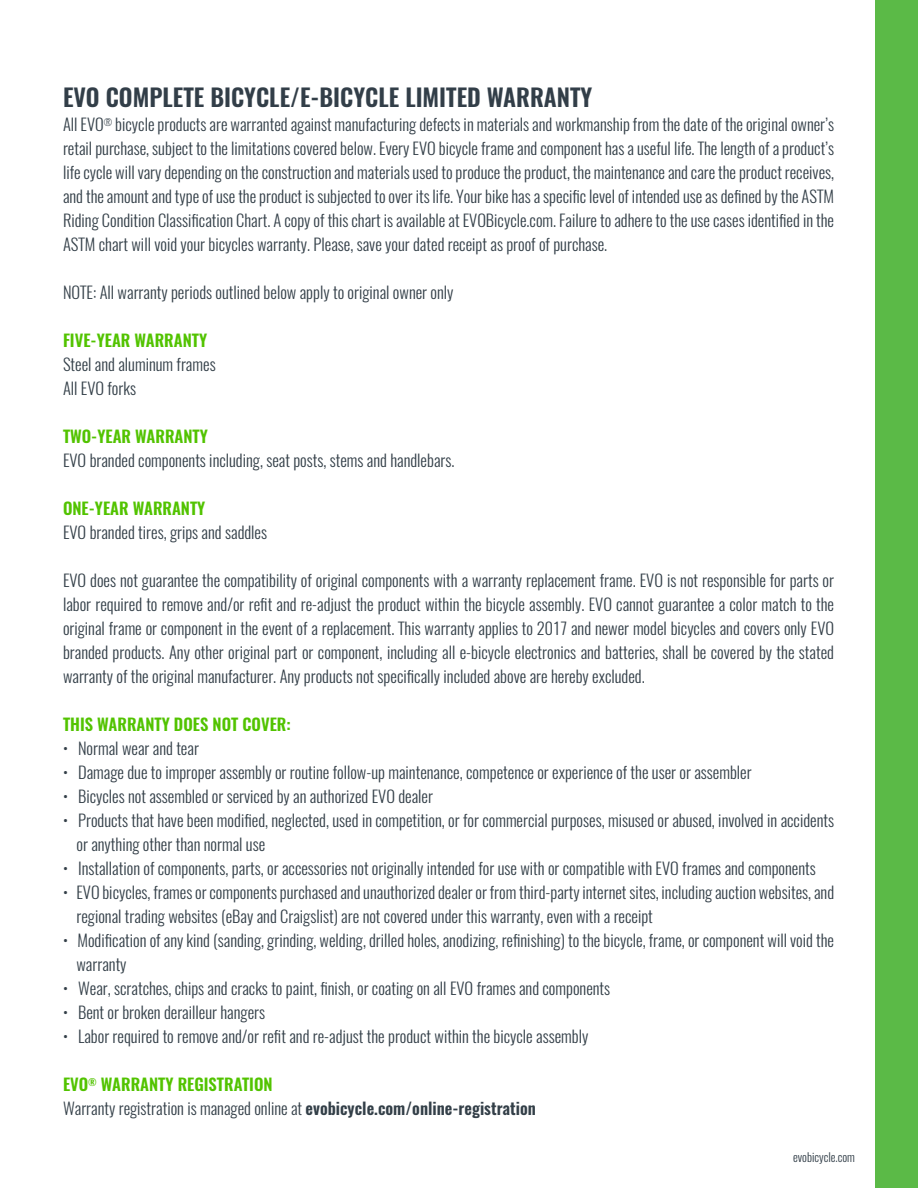
<style>
.page{position:relative;width:918px;height:1188px;background:#fff}
.page>*{position:absolute;margin:0;border:0;box-sizing:border-box;transform-origin:0 0}
.t1{font:600 24px "Oswald";color:#323e48}
.t2{font:300 16.5px/24px "Oswald";color:#333f48}
.t3{font:600 16.5px "Oswald";color:#52c300}
.t4{font:300 12px "Oswald";color:#323e48}
.s1{font-weight:600;color:#52c300}
.s2{font-weight:600}
</style>
<div class="page">
<div style="left:875px;top:0;width:43px;height:1188px;background:#5bba47"></div>
<h1 class="t1" style="left:63px;top:81px;width:531px">EVO COMPLETE BICYCLE/E-BICYCLE LIMITED WARRANTY</h1>
<p class="t2" style="left:63px;top:113px;width:773px;text-align:justify">All EVO<sup>®</sup> bicycle products are warranted against manufacturing defects in materials and workmanship from the date of the original owner’s retail purchase, subject to the limitations covered below. Every EVO bicycle frame and component has a useful life. The length of a product’s life cycle will vary depending on the construction and materials used to produce the product, the maintenance and care the product receives, and the amount and type of use the product is subjected to over its life. Your bike has a specific level of intended use as defined by the ASTM Riding Condition Classification Chart. A copy of this chart is available at EVOBicycle.com. Failure to adhere to the use cases identified in the ASTM chart will void your bicycles warranty. Please, save your dated receipt as proof of purchase.</p>
<p class="t2" style="left:63px;top:281px;width:392px">NOTE: All warranty periods outlined below apply to original owner only</p>
<p class="t3" style="left:63px;top:329px;width:146px">FIVE-YEAR WARRANTY</p>
<p class="t2" style="left:63px;top:353px;width:154px">Steel and aluminum frames<br>All EVO forks</p>
<p class="t3" style="left:63px;top:425px;width:146px">TWO-YEAR WARRANTY</p>
<p class="t2" style="left:63px;top:449px;width:393px">EVO branded components including, seat posts, stems and handlebars.</p>
<p class="t3" style="left:63px;top:497px;width:144px">ONE-YEAR WARRANTY</p>
<p class="t2" style="left:63px;top:521px;width:206px">EVO branded tires, grips and saddles</p>
<p class="t2" style="left:63px;top:569px;width:773px;text-align:justify">EVO does not guarantee the compatibility of original components with a warranty replacement frame. EVO is not responsible for parts or labor required to remove and/or refit and re-adjust the product within the bicycle assembly. EVO cannot guarantee a color match to the original frame or component in the event of a replacement. This warranty applies to 2017 and newer model bicycles and covers only EVO branded products. Any other original part or component, including all e-bicycle electronics and batteries, shall be covered by the stated warranty of the original manufacturer. Any products not specifically included above are hereby excluded.</p>
<p class="t3" style="left:63px;top:713px;width:229px">THIS WARRANTY DOES NOT COVER:</p>
<p class="t2" style="left:63px;top:737px;width:137px">• Normal wear and tear</p>
<p class="t2" style="left:63px;top:761px;width:690px">• Damage due to improper assembly or routine follow-up maintenance, competence or experience of the user or assembler</p>
<p class="t2" style="left:63px;top:785px;width:372px">• Bicycles not assembled or serviced by an authorized EVO dealer</p>
<p class="t2" style="left:77px;top:809px;width:759px;text-indent:-13px">• Products that have been modified, neglected, used in competition, or for commercial purposes, misused or abused, involved in accidents or anything other than normal use</p>
<p class="t2" style="left:63px;top:857px;width:754px">• Installation of components, parts, or accessories not originally intended for use with or compatible with EVO frames and components</p>
<p class="t2" style="left:77px;top:881px;width:759px;text-indent:-13px">• EVO bicycles, frames or components purchased and unauthorized dealer or from third-party internet sites, including auction websites, and regional trading websites (eBay and Craigslist) are not covered under this warranty, even with a receipt</p>
<p class="t2" style="left:77px;top:929px;width:759px;text-indent:-13px">• Modification of any kind (sanding, grinding, welding, drilled holes, anodizing, refinishing) to the bicycle, frame, or component will void the warranty</p>
<p class="t2" style="left:63px;top:977px;width:549px">• Wear, scratches, chips and cracks to paint, finish, or coating on all EVO frames and components</p>
<p class="t2" style="left:63px;top:1001px;width:204px">• Bent or broken derailleur hangers</p>
<p class="t2" style="left:63px;top:1025px;width:527px">• Labor required to remove and/or refit and re-adjust the product within the bicycle assembly</p>
<p class="t2" style="left:63px;top:1073px;width:475px"><span class="s1">EVO</span><sup>®</sup> <span class="s1">WARRANTY REGISTRATION<br></span>Warranty registration is managed online at <span class="s2">evobicycle.com/online-registration</span></p>
<p class="t4" style="left:793px;top:1149px;width:63px">evobicycle.com</p>
</div>
